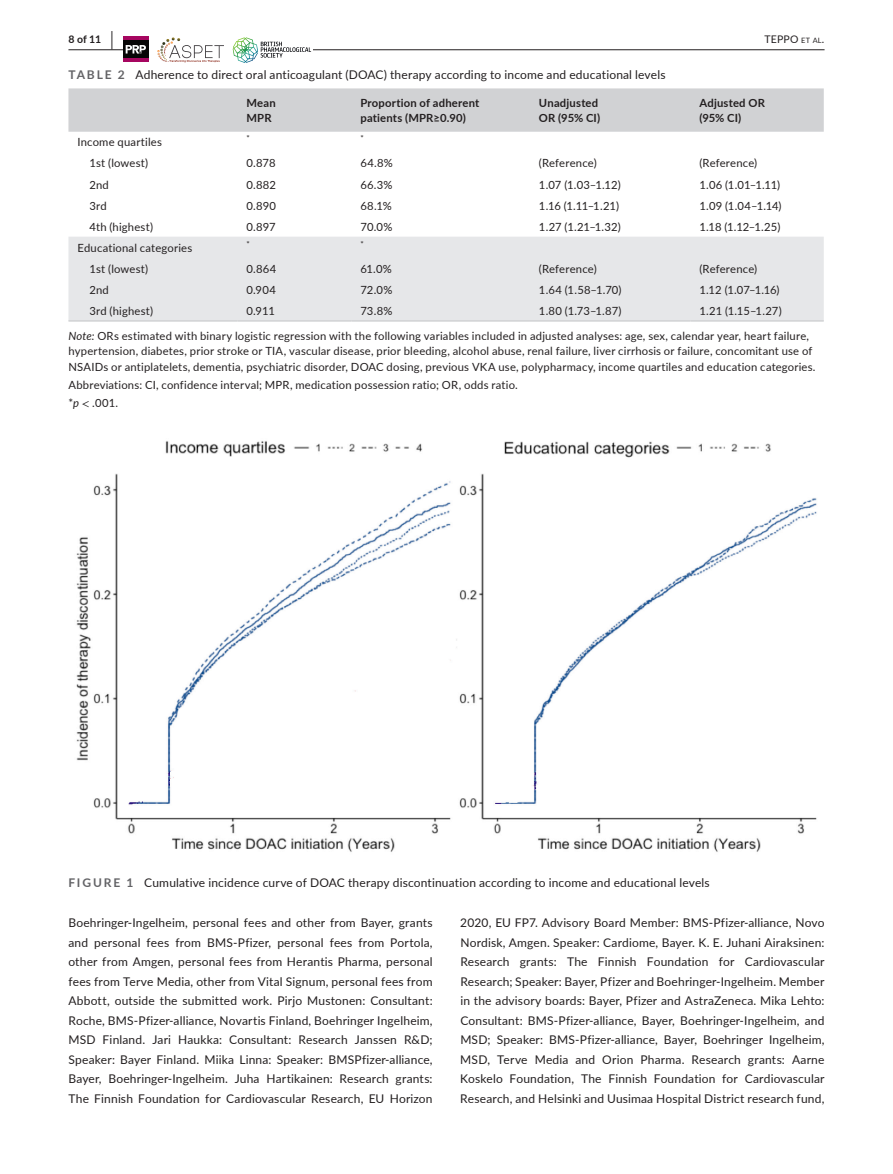
<style>
.page{position:relative;width:893px;height:1174px;background:#fff}
.page>*{position:absolute;margin:0;border:0;box-sizing:border-box;transform-origin:0 0}
.t1{font:12px/19.5px "Lato";letter-spacing:.015em;color:#231f20;text-align:justify}
.t2{font:11.25px/15.8px "Lato";letter-spacing:.015em;color:#231f20}
.t3{font:700 11.25px/15.8px "Lato";letter-spacing:.02em;color:#231f20}
.t4{font:10.5px "Lato";letter-spacing:.015em;color:#231f20}
.t5{font:700 10.5px "Lato";color:#231f20}
.t6{font:7.8px "Lato";color:#231f20}
.s1{font-size:19.5px}
.s2{font-size:7.35px}
.s3{font-weight:700;color:#636366}
.s4{font-style:italic}
.s5{font-family:"STIX"}
</style>
<div class="page">
<hr style="left:68px;top:49px;width:756px;height:1px;background:#231f20">
<div style="left:123px;top:36px;width:189px;height:27px;background:#fff"></div>
<div style="left:123px;top:37px;width:25px;height:25px;background:#070606"></div>
<hr style="left:123px;top:37px;width:25px;height:3px;background:#a60660">
<hr style="left:123px;top:59px;width:25px;height:3px;background:#a60660">
<svg style="left:126px;top:45px;width:20px;height:9px"></svg>
<svg style="left:157px;top:37px;width:67px;height:25px"></svg>
<svg style="left:233px;top:37px;width:78px;height:26px"></svg>
<div style="left:68px;top:88px;width:756px;height:44px;background:#d1d2d4"></div>
<div style="left:68px;top:237px;width:756px;height:83px;background:#e6e7e9"></div>
<hr style="left:68px;top:320px;width:169px;height:2px;background:#d1d2d4">
<hr style="left:237px;top:320px;width:114px;height:2px;background:#d1d2d4">
<hr style="left:351px;top:320px;width:179px;height:2px;background:#d1d2d4">
<hr style="left:530px;top:320px;width:160px;height:2px;background:#d1d2d4">
<hr style="left:690px;top:320px;width:134px;height:2px;background:#d1d2d4">
<img style="left:76px;top:441px;width:741px;height:411px">
<p class="t5" style="left:68px;top:31px;width:46px">8 of 11 <span class="s1">|</span></p>
<p class="t4" style="left:764px;top:31px;width:61px">TEPPO <span class="s2">et al</span>.</p>
<p class="t1" style="left:68px;top:64px;width:599px"><span class="s3">TABLE 2</span> Adherence to direct oral anticoagulant (DOAC) therapy according to income and educational levels</p>
<p class="t3" style="left:246px;top:94px;width:31px">Mean<br>MPR</p>
<p class="t3" style="left:360px;top:94px;width:120px">Proportion of adherent patients (MPR≥0.90)</p>
<p class="t3" style="left:539px;top:94px;width:63px">Unadjusted<br>OR (95% CI)</p>
<p class="t3" style="left:699px;top:94px;width:67px">Adjusted OR (95% CI)</p>
<p class="t2" style="left:77px;top:134px;width:86px">Income quartiles</p>
<p class="t6" style="left:246px;top:133px;width:5px">*</p>
<p class="t6" style="left:360px;top:133px;width:5px">*</p>
<p class="t2" style="left:89px;top:155px;width:60px">1st (lowest)</p>
<p class="t2" style="left:246px;top:155px;width:31px">0.878</p>
<p class="t2" style="left:360px;top:155px;width:34px">64.8%</p>
<p class="t2" style="left:539px;top:155px;width:59px">(Reference)</p>
<p class="t2" style="left:699px;top:155px;width:59px">(Reference)</p>
<p class="t2" style="left:89px;top:176px;width:21px">2nd</p>
<p class="t2" style="left:246px;top:176px;width:31px">0.882</p>
<p class="t2" style="left:360px;top:176px;width:34px">66.3%</p>
<p class="t2" style="left:539px;top:176px;width:83px">1.07 (1.03–1.12)</p>
<p class="t2" style="left:699px;top:176px;width:82px">1.06 (1.01–1.11)</p>
<p class="t2" style="left:89px;top:197px;width:19px">3rd</p>
<p class="t2" style="left:246px;top:197px;width:31px">0.890</p>
<p class="t2" style="left:360px;top:197px;width:33px">68.1%</p>
<p class="t2" style="left:539px;top:197px;width:82px">1.16 (1.11–1.21)</p>
<p class="t2" style="left:699px;top:197px;width:84px">1.09 (1.04–1.14)</p>
<p class="t2" style="left:89px;top:218px;width:65px">4th (highest)</p>
<p class="t2" style="left:246px;top:218px;width:31px">0.897</p>
<p class="t2" style="left:360px;top:218px;width:33px">70.0%</p>
<p class="t2" style="left:539px;top:218px;width:83px">1.27 (1.21–1.32)</p>
<p class="t2" style="left:699px;top:218px;width:83px">1.18 (1.12–1.25)</p>
<p class="t2" style="left:77px;top:239px;width:116px">Educational categories</p>
<p class="t6" style="left:246px;top:238px;width:5px">*</p>
<p class="t6" style="left:360px;top:238px;width:5px">*</p>
<p class="t2" style="left:89px;top:260px;width:60px">1st (lowest)</p>
<p class="t2" style="left:246px;top:260px;width:31px">0.864</p>
<p class="t2" style="left:360px;top:260px;width:33px">61.0%</p>
<p class="t2" style="left:539px;top:260px;width:59px">(Reference)</p>
<p class="t2" style="left:699px;top:260px;width:59px">(Reference)</p>
<p class="t2" style="left:89px;top:281px;width:21px">2nd</p>
<p class="t2" style="left:246px;top:281px;width:31px">0.904</p>
<p class="t2" style="left:360px;top:281px;width:34px">72.0%</p>
<p class="t2" style="left:539px;top:281px;width:84px">1.64 (1.58–1.70)</p>
<p class="t2" style="left:699px;top:281px;width:82px">1.12 (1.07–1.16)</p>
<p class="t2" style="left:89px;top:302px;width:65px">3rd (highest)</p>
<p class="t2" style="left:246px;top:302px;width:30px">0.911</p>
<p class="t2" style="left:360px;top:302px;width:33px">73.8%</p>
<p class="t2" style="left:539px;top:302px;width:84px">1.80 (1.73–1.87)</p>
<p class="t2" style="left:699px;top:302px;width:84px">1.21 (1.15–1.27)</p>
<p class="t2" style="left:68px;top:327px;width:749px"><span class="s4">Note:</span> ORs estimated with binary logistic regression with the following variables included in adjusted analyses: age, sex, calendar year, heart failure, hypertension, diabetes, prior stroke or TIA, vascular disease, prior bleeding, alcohol abuse, renal failure, liver cirrhosis or failure, concomitant use of<br>NSAIDs or antiplatelets, dementia, psychiatric disorder, DOAC dosing, previous VKA use, polypharmacy, income quartiles and education categories.</p>
<p class="t2" style="left:68px;top:375px;width:451px;line-height:18px">Abbreviations: CI, confidence interval; MPR, medication possession ratio; OR, odds ratio. *<span class="s4">p</span> <span class="s5">&lt;</span> .001.</p>
<p class="t1" style="left:68px;top:872px;width:643px"><span class="s3">FIGURE 1</span> Cumulative incidence curve of DOAC therapy discontinuation according to income and educational levels</p>
<p class="t1" style="left:68px;top:912px;width:366px">Boehringer-Ingelheim, personal fees and other from Bayer, grants and personal fees from BMS-Pfizer, personal fees from Portola, other from Amgen, personal fees from Herantis Pharma, personal fees from Terve Media, other from Vital Signum, personal fees from Abbott, outside the submitted work. Pirjo Mustonen: Consultant:<br>Roche, BMS-Pfizer-alliance, Novartis Finland, Boehringer Ingelheim, MSD Finland. Jari Haukka: Consultant: Research Janssen R&amp;D; Speaker: Bayer Finland. Miika Linna: Speaker: BMSPfizer-alliance, Bayer, Boehringer-Ingelheim. Juha Hartikainen: Research grants:<br>The Finnish Foundation for Cardiovascular Research, EU Horizon</p>
<p class="t1" style="left:460px;top:912px;width:366px">2020, EU FP7. Advisory Board Member: BMS-Pfizer-alliance, Novo Nordisk, Amgen. Speaker: Cardiome, Bayer. K. E. Juhani Airaksinen:<br>Research grants: The Finnish Foundation for Cardiovascular Research; Speaker: Bayer, Pfizer and Boehringer-Ingelheim. Member in the advisory boards: Bayer, Pfizer and AstraZeneca. Mika Lehto:<br>Consultant: BMS-Pfizer-alliance, Bayer, Boehringer-Ingelheim, and MSD; Speaker: BMS-Pfizer-alliance, Bayer, Boehringer Ingelheim, MSD, Terve Media and Orion Pharma. Research grants: Aarne Koskelo Foundation, The Finnish Foundation for Cardiovascular Research, and Helsinki and Uusimaa Hospital District research fund,</p>
</div>
